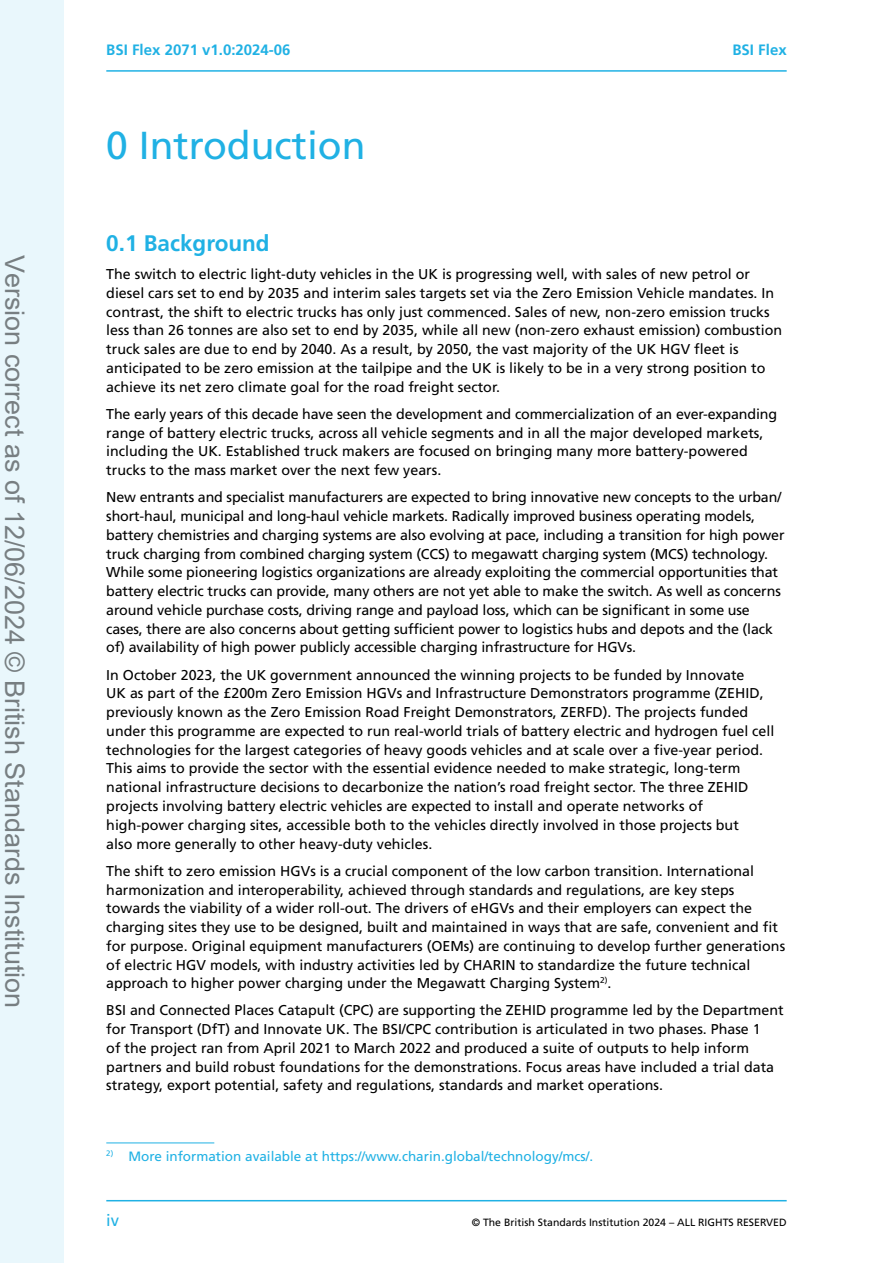
<style>
.page{position:relative;width:893px;height:1263px;background:#fff}
.page>*{position:absolute;margin:0;border:0;box-sizing:border-box;transform-origin:0 0}
.t1{font:39px "Frutiger LT 55 Rm";color:#20b1e4}
.t2{font:27px "Arial";color:rgb(0 0 0/.49)}
.H3_not_TOC{font:22.5px "Frutiger LT 65 Bd";color:#20b1e4}
.t3{font:16.5px "Frutiger LT 55 Rm";color:#20b1e4}
.t4{font:15px "Frutiger LT 65 Bd";color:#20b1e4}
.Body_text{font:14.25px/18.8px "Frutiger LT 55 Rm";color:#000}
.FOOTIES{font:13.5px "Frutiger LT 55 Rm";color:#20b1e4}
.t5{font:10.5px "Frutiger LT 55 Rm";color:#000}
</style>
<div class="page">
<div style="left:0;top:0;width:64px;height:1263px;background:#e9f7fc"></div>
<hr style="left:106px;top:1200px;width:681px;height:1px;background:#20b1e4">
<hr style="left:106px;top:70px;width:681px;height:2px;background:#20b1e4">
<hr style="left:106px;top:1142px;width:108px;height:1px;background:#20b1e4">
<h2 class="t2" style="left:33px;top:255px;width:755px;rotate:90deg">Version correct as of 12/06/2024 © British Standards Institution</h2>
<p class="t4" style="left:106px;top:40px;width:186px">BSI Flex 2071 v1.0:2024-06</p>
<p class="t4" style="left:732px;top:40px;width:56px">BSI Flex</p>
<h2 class="t1" style="left:106px;top:122px;width:261px">0 Introduction</h2>
<p class="H3_not_TOC" style="left:106px;top:230px;width:165px">0.1 Background</p>
<p class="Body_text" style="left:106px;top:265px;width:677px">The switch to electric light-duty vehicles in the UK is progressing well, with sales of new petrol or diesel cars set to end by 2035 and interim sales targets set via the Zero Emission Vehicle mandates. In contrast, the shift to electric trucks has only just commenced. Sales of new, non-zero emission trucks less than 26 tonnes are also set to end by 2035, while all new (non-zero exhaust emission) combustion truck sales are due to end by 2040. As a result, by 2050, the vast majority of the UK HGV fleet is anticipated to be zero emission at the tailpipe and the UK is likely to be in a very strong position to achieve its net zero climate goal for the road freight sector.</p>
<p class="Body_text" style="left:106px;top:405px;width:672px">The early years of this decade have seen the development and commercialization of an ever-expanding range of battery electric trucks, across all vehicle segments and in all the major developed markets, including the UK. Established truck makers are focused on bringing many more battery-powered trucks to the mass market over the next few years.</p>
<p class="Body_text" style="left:106px;top:488px;width:680px">New entrants and specialist manufacturers are expected to bring innovative new concepts to the urban/ short-haul, municipal and long-haul vehicle markets. Radically improved business operating models, battery chemistries and charging systems are also evolving at pace, including a transition for high power truck charging from combined charging system (CCS) to megawatt charging system (MCS) technology.<br>While some pioneering logistics organizations are already exploiting the commercial opportunities that battery electric trucks can provide, many others are not yet able to make the switch. As well as concerns around vehicle purchase costs, driving range and payload loss, which can be significant in some use cases, there are also concerns about getting sufficient power to logistics hubs and depots and the (lack of) availability of high power publicly accessible charging infrastructure for HGVs.</p>
<p class="Body_text" style="left:106px;top:665px;width:670px">In October 2023, the UK government announced the winning projects to be funded by Innovate<br>UK as part of the £200m Zero Emission HGVs and Infrastructure Demonstrators programme (ZEHID, previously known as the Zero Emission Road Freight Demonstrators, ZERFD). The projects funded under this programme are expected to run real-world trials of battery electric and hydrogen fuel cell technologies for the largest categories of heavy goods vehicles and at scale over a five-year period.<br>This aims to provide the sector with the essential evidence needed to make strategic, long-term national infrastructure decisions to decarbonize the nation’s road freight sector. The three ZEHID projects involving battery electric vehicles are expected to install and operate networks of high-power charging sites, accessible both to the vehicles directly involved in those projects but<br>also more generally to other heavy-duty vehicles.</p>
<p class="Body_text" style="left:106px;top:861px;width:680px">The shift to zero emission HGVs is a crucial component of the low carbon transition. International harmonization and interoperability, achieved through standards and regulations, are key steps towards the viability of a wider roll-out. The drivers of eHGVs and their employers can expect the charging sites they use to be designed, built and maintained in ways that are safe, convenient and fit for purpose. Original equipment manufacturers (OEMs) are continuing to develop further generations of electric HGV models, with industry activities led by CHARIN to standardize the future technical approach to higher power charging under the Megawatt Charging System<sup>2)</sup>.</p>
<p class="Body_text" style="left:106px;top:1001px;width:679px">BSI and Connected Places Catapult (CPC) are supporting the ZEHID programme led by the Department for Transport (DfT) and Innovate UK. The BSI/CPC contribution is articulated in two phases. Phase 1<br>of the project ran from April 2021 to March 2022 and produced a suite of outputs to help inform partners and build robust foundations for the demonstrations. Focus areas have included a trial data strategy, export potential, safety and regulations, standards and market operations.</p>
<p class="FOOTIES" style="left:106px;top:1148px;width:488px"><sup>2)</sup> More information available at https://www.charin.global/technology/mcs/.</p>
<p class="t3" style="left:106px;top:1210px;width:14px">iv</p>
<p class="t5" style="left:472px;top:1216px;width:316px">© The British Standards Institution 2024 – ALL RIGHTS RESERVED</p>
</div>
